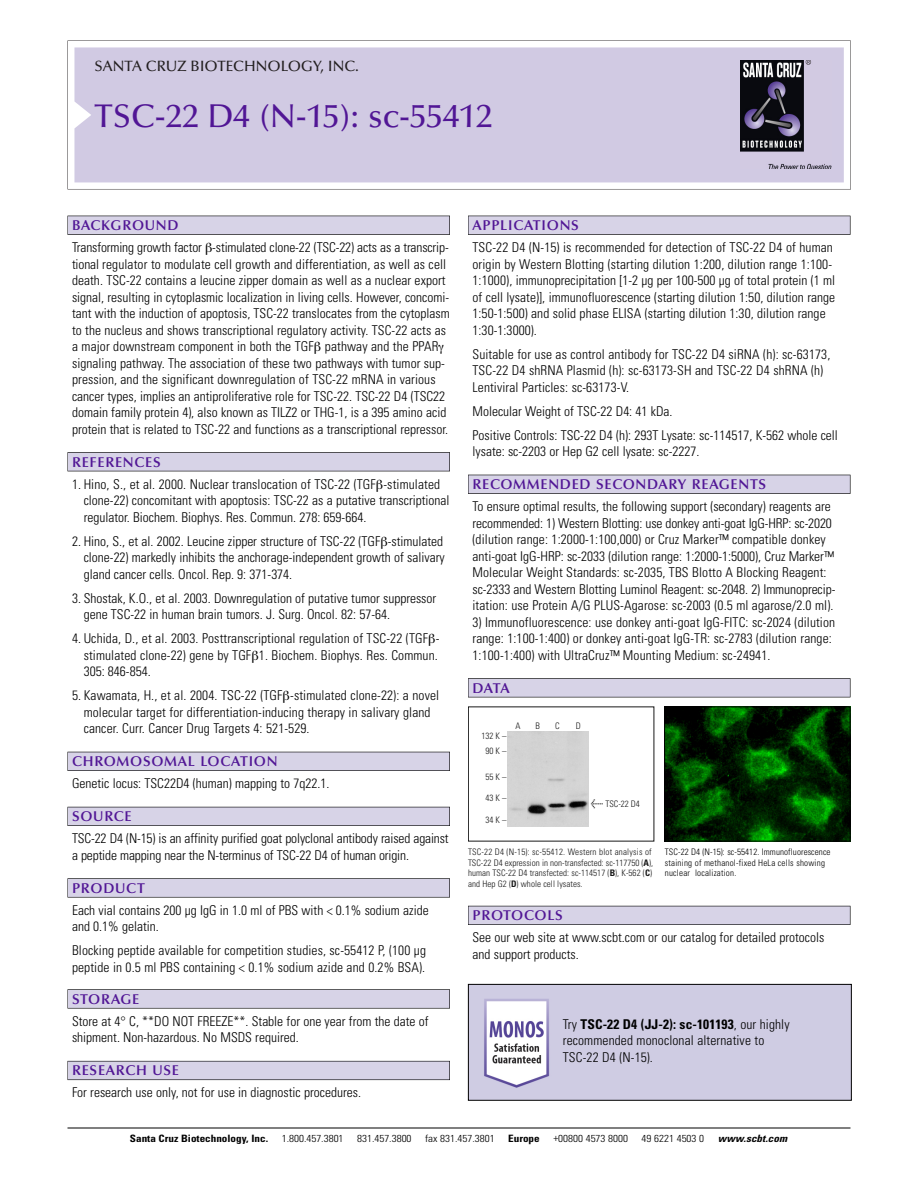
<style>
.page{position:relative;width:918px;height:1188px;background:#fff}
.page>*{position:absolute;margin:0;border:0;box-sizing:border-box;transform-origin:0 0}
.t1{font:500 33px "Optima";color:#511695}
.t2{font:500 15px "Optima";color:#231f20}
.t3{font:600 14.25px "Optima";letter-spacing:.05em;color:#511695}
.t4{font:300 condensed 13.5px/16.5px "Univers";letter-spacing:.005em;color:#000}
.t5{font:300 condensed 10.2px "Univers";color:#000;scale:1.1 1}
.t6{font:700 condensed 10.2px "Univers";color:#000;scale:1.1 1}
.t7{font:italic 700 condensed 10.2px "Univers";letter-spacing:.005em;color:#000;scale:1.1 1}
.t8{font:9px/10.5px "Univers Condensed Light+QBOFMG";letter-spacing:.005em;color:#191919}
.t9{font:300 condensed 9px/10.5px "Univers";letter-spacing:.02em;color:#000}
.s1{font-family:"Meta Plus Book Roman+AFJKSR";font-size:10.5px}
.s2{font-family:"Univers Condensed Bold+FHYNCW"}
.s3{font-weight:700}
</style>
<div class="page">
<svg style="left:68px;top:40px;width:783px;height:149px"></svg>
<div style="left:74px;top:47px;width:770px;height:135px;background:#d1cae3"></div>
<img style="left:741px;top:60px;width:90px;height:108px">
<div style="left:68px;top:216px;width:382px;height:19px;background:#525155"></div>
<div style="left:68px;top:216px;width:381px;height:18px;background:#d7d3e7"></div>
<div style="left:68px;top:452px;width:382px;height:19px;background:#525155"></div>
<div style="left:68px;top:453px;width:381px;height:18px;background:#d7d3e7"></div>
<div style="left:68px;top:752px;width:382px;height:19px;background:#525158"></div>
<div style="left:68px;top:752px;width:381px;height:18px;background:#d7d3e7"></div>
<div style="left:68px;top:807px;width:382px;height:19px;background:#54535a"></div>
<div style="left:68px;top:807px;width:381px;height:18px;background:#d7d3e7"></div>
<svg style="left:68px;top:878px;width:382px;height:20px"></svg>
<div style="left:68px;top:879px;width:381px;height:18px;background:#d7d3e7"></div>
<svg style="left:68px;top:989px;width:382px;height:20px"></svg>
<div style="left:68px;top:990px;width:381px;height:18px;background:#d7d3e7"></div>
<div style="left:68px;top:1061px;width:382px;height:19px;background:#66646e"></div>
<div style="left:68px;top:1061px;width:381px;height:18px;background:#d7d3e7"></div>
<div style="left:468px;top:216px;width:382px;height:19px;background:#525155"></div>
<div style="left:468px;top:216px;width:382px;height:18px;background:#d7d3e7"></div>
<div style="left:468px;top:475px;width:382px;height:19px;background:#515055"></div>
<div style="left:468px;top:475px;width:382px;height:18px;background:#d7d3e7"></div>
<div style="left:468px;top:678px;width:382px;height:19px;background:#545357"></div>
<div style="left:468px;top:679px;width:382px;height:18px;background:#d7d3e7"></div>
<div style="left:468px;top:906px;width:382px;height:19px;background:#54535a"></div>
<div style="left:468px;top:906px;width:382px;height:18px;background:#d7d3e7"></div>
<hr style="left:68px;top:1128px;width:782px;height:1px;background:#000">
<img style="left:666px;top:708px;width:182px;height:132px">
<div style="left:664px;top:706px;width:186px;height:136px;border:1px solid #000"></div>
<img style="left:508px;top:732px;width:81px;height:95px">
<img style="left:470px;top:986px;width:380px;height:113px">
<div style="left:468px;top:984px;width:384px;height:117px;border:1px solid #000"></div>
<p class="t2" style="left:94px;top:61px;width:266px">SANTA CRUZ BIOTECHNOLOGY, INC.</p>
<h1 class="t1" style="left:94px;top:103px;width:400px">TSC-22 D4 (N-15): sc-55412</h1>
<p class="t3" style="left:72px;top:219px;width:108px">BACKGROUND</p>
<p class="t4" style="left:72px;top:240px;width:379px">Transforming growth factor -stimulated clone-22 (TSC-22) acts as a transcrip&shy;tional regulator to modulate cell growth and differentiation, as well as cell death. TSC-22 contains a leucine zipper domain as well as a nuclear export signal, resulting in cytoplasmic localization in living cells. However, concomi&shy;tant with the induction of apoptosis, TSC-22 translocates from the cytoplasm to the nucleus and shows transcriptional regulatory activity. TSC-22 acts as a major downstream component in both the TGF pathway and the PPAR signaling pathway. The association of these two pathways with tumor sup&shy;pression, and the significant downregulation of TSC-22 mRNA in various cancer types, implies an antiproliferative role for TSC-22. TSC-22 D4 (TSC22 domain family protein 4), also known as TILZ2 or THG-1, is a 395 amino acid protein that is related to TSC-22 and functions as a transcriptional repressor.</p>
<p class="t3" style="left:72px;top:456px;width:90px">REFERENCES</p>
<p class="t4" style="left:84px;top:477px;width:367px;text-indent:-12px">1. Hino, S., et al. 2000. Nuclear translocation of TSC-22 (TGF -stimulated clone-22) concomitant with apoptosis: TSC-22 as a putative transcriptional regulator. Biochem. Biophys. Res. Commun. 278: 659-664.</p>
<p class="t4" style="left:84px;top:534px;width:362px;text-align:justify;text-indent:-12px">2. Hino, S., et al. 2002. Leucine zipper structure of TSC-22 (TGF -stimulated clone-22) markedly inhibits the anchorage-independent growth of salivary gland cancer cells. Oncol. Rep. 9: 371-374.</p>
<p class="t4" style="left:84px;top:591px;width:354px;text-indent:-12px">3. Shostak, K.O., et al. 2003. Downregulation of putative tumor suppressor gene TSC-22 in human brain tumors. J. Surg. Oncol. 82: 57-64.</p>
<p class="t4" style="left:84px;top:631px;width:357px;text-indent:-12px">4. Uchida, D., et al. 2003. Posttranscriptional regulation of TSC-22 (TGF - stimulated clone-22) gene by TGF 1. Biochem. Biophys. Res. Commun.<br>305: 846-854.</p>
<p class="t4" style="left:84px;top:688px;width:357px;text-indent:-12px">5. Kawamata, H., et al. 2004. TSC-22 (TGF -stimulated clone-22): a novel molecular target for differentiation-inducing therapy in salivary gland cancer. Curr. Cancer Drug Targets 4: 521-529.</p>
<p class="t3" style="left:72px;top:756px;width:207px">CHROMOSOMAL LOCATION</p>
<p class="t4" style="left:72px;top:776px;width:259px">Genetic locus: TSC22D4 (human) mapping to 7q22.1.</p>
<p class="t3" style="left:72px;top:811px;width:61px">SOURCE</p>
<p class="t4" style="left:72px;top:831px;width:378px">TSC-22 D4 (N-15) is an affinity purified goat polyclonal antibody raised against a peptide mapping near the N-terminus of TSC-22 D4 of human origin.</p>
<p class="t3" style="left:72px;top:882px;width:74px">PRODUCT</p>
<p class="t4" style="left:72px;top:903px;width:358px">Each vial contains 200 µg IgG in 1.0 ml of PBS with &lt; 0.1% sodium azide and 0.1% gelatin.</p>
<p class="t4" style="left:72px;top:943px;width:356px">Blocking peptide available for competition studies, sc-55412 P, (100 µg peptide in 0.5 ml PBS containing &lt; 0.1% sodium azide and 0.2% BSA).</p>
<p class="t3" style="left:72px;top:993px;width:69px">STORAGE</p>
<p class="t4" style="left:72px;top:1014px;width:358px">Store at 4° C, **DO NOT FREEZE**. Stable for one year from the date of shipment. Non-hazardous. No MSDS required.</p>
<p class="t3" style="left:72px;top:1065px;width:109px">RESEARCH USE</p>
<p class="t4" style="left:72px;top:1085px;width:290px">For research use only, not for use in diagnostic procedures.</p>
<p class="t3" style="left:473px;top:219px;width:108px">APPLICATIONS</p>
<p class="t4" style="left:473px;top:240px;width:364px">TSC-22 D4 (N-15) is recommended for detection of TSC-22 D4 of human origin by Western Blotting (starting dilution 1:200, dilution range 1:100- 1:1000), immunoprecipitation [1-2 µg per 100-500 µg of total protein (1 ml of cell lysate)], immunofluorescence (starting dilution 1:50, dilution range 1:50-1:500) and solid phase ELISA (starting dilution 1:30, dilution range 1:30-1:3000).</p>
<p class="t4" style="left:473px;top:347px;width:359px">Suitable for use as control antibody for TSC-22 D4 siRNA (h): sc-63173,<br>TSC-22 D4 shRNA Plasmid (h): sc-63173-SH and TSC-22 D4 shRNA (h)<br>Lentiviral Particles: sc-63173-V.</p>
<p class="t4" style="left:473px;top:400px;width:367px;line-height:24px">Molecular Weight of TSC-22 D4: 41 kDa.<br>Positive Controls: TSC-22 D4 (h): 293T Lysate: sc-114517, K-562 whole cell</p>
<p class="t4" style="left:473px;top:444px;width:228px">lysate: sc-2203 or Hep G2 cell lysate: sc-2227.</p>
<p class="t3" style="left:473px;top:479px;width:295px">RECOMMENDED SECONDARY REAGENTS</p>
<p class="t4" style="left:473px;top:499px;width:364px">To ensure optimal results, the following support (secondary) reagents are recommended: 1) Western Blotting: use donkey anti-goat IgG-HRP: sc-2020 (dilution range: 1:2000-1:100,000) or Cruz Marker™ compatible donkey anti-goat IgG-HRP: sc-2033 (dilution range: 1:2000-1:5000), Cruz Marker™ Molecular Weight Standards: sc-2035, TBS Blotto A Blocking Reagent: sc-2333 and Western Blotting Luminol Reagent: sc-2048. 2) Immunoprecip&shy;itation: use Protein A/G PLUS-Agarose: sc-2003 (0.5 ml agarose/2.0 ml).</p>
<p class="t4" style="left:473px;top:615px;width:364px">3) Immunofluorescence: use donkey anti-goat IgG-FITC: sc-2024 (dilution range: 1:100-1:400) or donkey anti-goat IgG-TR: sc-2783 (dilution range:<br>1:100-1:400) with UltraCruz™ Mounting Medium: sc-24941.</p>
<p class="t3" style="left:473px;top:682px;width:39px">DATA</p>
<p class="t8" style="left:482px;top:729px;width:26px;line-height:15px;text-align:center">132 K –<br>90K–</p>
<p class="t8" style="left:486px;top:772px;width:22px">55K–</p>
<p class="t8" style="left:486px;top:793px;width:22px">43K–</p>
<p class="t8" style="left:486px;top:816px;width:22px">34K–</p>
<p class="t8" style="left:516px;top:721px;width:7px">A</p>
<p class="t8" style="left:535px;top:721px;width:6px">B</p>
<p class="t8" style="left:555px;top:721px;width:6px">C</p>
<p class="t8" style="left:576px;top:721px;width:7px">D</p>
<p class="t8" style="left:591px;top:799px;width:51px"><span class="s1">&lt;</span> TSC-22 D4</p>
<p class="t8" style="left:468px;top:848px;width:187px">TSC-22 D4 (N-15): sc-55412. Western blot analysis of TSC-22 D4 expression in non-transfected: sc-117750 (<span class="s2">A</span>), human TSC-22 D4 transfected: sc-114517 (<span class="s2">B</span>), K-562 (<span class="s2">C</span>) and Hep G2 (<span class="s2">D</span>) whole cell lysates.</p>
<p class="t9" style="left:665px;top:848px;width:167px">TSC-22 D4 (N-15): sc-55412. Immunofluorescence staining of methanol-fixed HeLa cells showing nuclear localization.</p>
<p class="t3" style="left:473px;top:910px;width:92px">PROTOCOLS</p>
<p class="t4" style="left:473px;top:930px;width:353px">See our web site at www.scbt.com or our catalog for detailed protocols and support products.</p>
<p class="t4" style="left:563px;top:1017px;width:228px">Try <span class="s3">TSC-22 D4 (JJ-2): sc-101193</span>, our highly recommended monoclonal alternative to<br>TSC-22 D4 (N-15).</p>
<p class="t6" style="left:130px;top:1135px;width:127px">Santa Cruz Biotechnology, Inc.</p>
<p class="t5" style="left:282px;top:1135px;width:58px">1.800.457.3801</p>
<p class="t5" style="left:357px;top:1135px;width:51px">831.457.3800</p>
<p class="t5" style="left:425px;top:1135px;width:65px">fax 831.457.3801</p>
<p class="t6" style="left:508px;top:1135px;width:30px">Europe</p>
<p class="t5" style="left:553px;top:1135px;width:69px">+00800 4573 8000</p>
<p class="t5" style="left:642px;top:1135px;width:58px">49 6221 4503 0</p>
<p class="t7" style="left:718px;top:1135px;width:64px">www.scbt.com</p>
</div>
